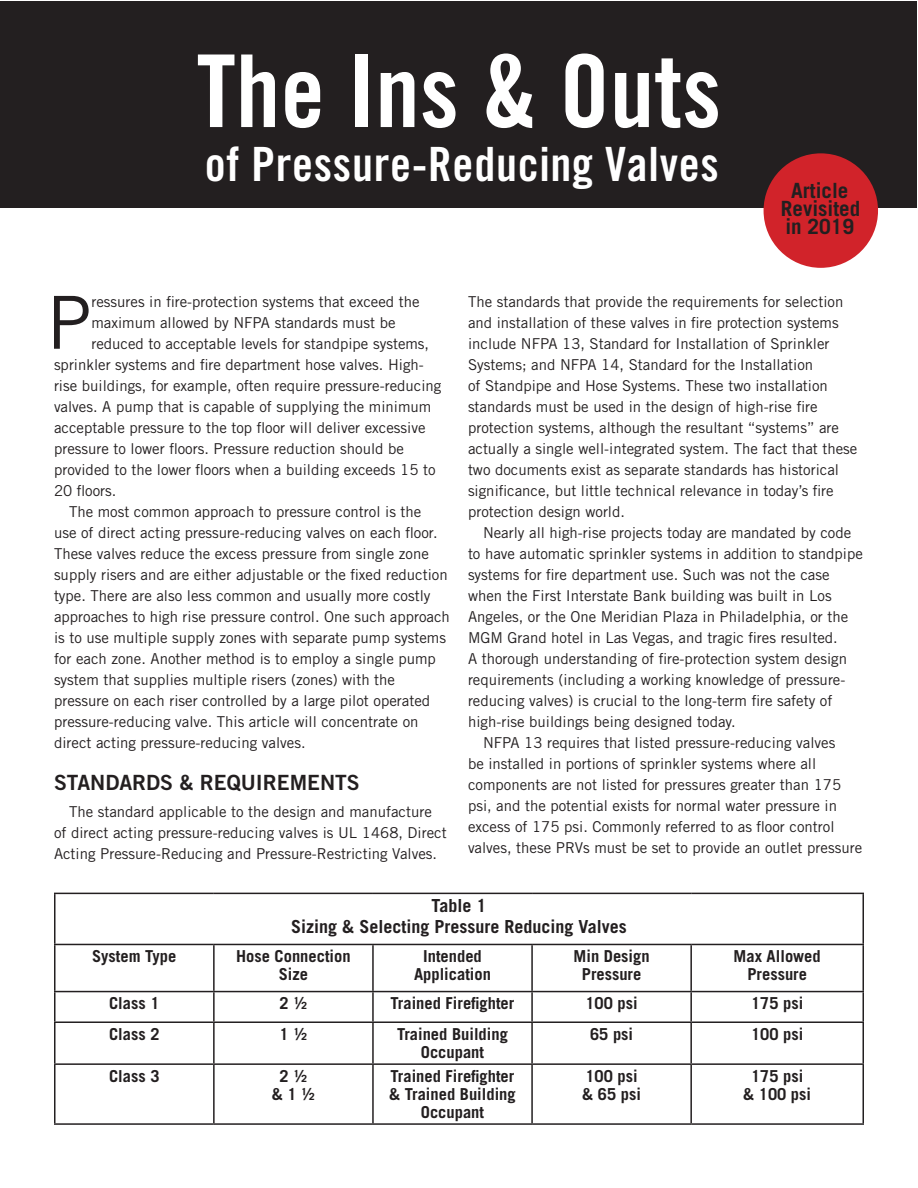
<style>
.page{position:relative;width:918px;height:1188px;background:#fff}
.page>*{position:absolute;margin:0;border:0;box-sizing:border-box;transform-origin:0 0}
.t1{font:100.5px "Trade Gothic LT Std Bd Cn 20";color:#fff}
.t2{font:73.2px "Trade Gothic LT Std";color:#231f20}
.t3{font:47.25px "Trade Gothic LT Std Bd Cn 20";letter-spacing:.015em;color:#fff}
.t4{font:21px "Trade Gothic LT Std Bd 2";color:#231f20}
.t5{font:700 21px/18px "Trade Gothic LT Std";color:#231f20;text-align:center}
.t6{font:700 18px "Trade Gothic LT Std";color:#231f20}
.t7{font:700 16.5px/18px "Trade Gothic LT Std";color:#231f20;text-align:center}
.t8{font:15px/21px "Trade Gothic LT Std";color:#231f20}
</style>
<div class="page">
<div style="left:1px;top:1px;width:916px;height:206px;background:#231f20"></div>
<div style="left:764px;top:153px;width:114px;height:115px;background:#d1232a;border-radius:50%"></div>
<hr style="left:54px;top:893px;width:160px;height:1px;background:#231f20">
<hr style="left:54px;top:894px;width:2px;height:50px;background:#231f20">
<hr style="left:214px;top:893px;width:159px;height:1px;background:#231f20">
<hr style="left:373px;top:893px;width:159px;height:1px;background:#231f20">
<hr style="left:532px;top:893px;width:159px;height:1px;background:#231f20">
<hr style="left:691px;top:893px;width:173px;height:1px;background:#231f20">
<hr style="left:862px;top:894px;width:2px;height:50px;background:#231f20">
<hr style="left:54px;top:944px;width:160px;height:1px;background:#231f20">
<hr style="left:54px;top:945px;width:2px;height:46px;background:#231f20">
<hr style="left:214px;top:944px;width:159px;height:1px;background:#231f20">
<hr style="left:213px;top:945px;width:2px;height:46px;background:#231f20">
<hr style="left:373px;top:944px;width:159px;height:1px;background:#231f20">
<hr style="left:372px;top:945px;width:2px;height:46px;background:#231f20">
<hr style="left:532px;top:944px;width:159px;height:1px;background:#231f20">
<hr style="left:531px;top:945px;width:2px;height:46px;background:#231f20">
<hr style="left:691px;top:944px;width:173px;height:1px;background:#231f20">
<hr style="left:690px;top:945px;width:2px;height:46px;background:#231f20">
<hr style="left:862px;top:945px;width:2px;height:46px;background:#231f20">
<hr style="left:54px;top:991px;width:160px;height:1px;background:#231f20">
<hr style="left:54px;top:992px;width:2px;height:29px;background:#231f20">
<hr style="left:214px;top:991px;width:159px;height:1px;background:#231f20">
<hr style="left:213px;top:992px;width:2px;height:29px;background:#231f20">
<hr style="left:373px;top:991px;width:159px;height:1px;background:#231f20">
<hr style="left:372px;top:992px;width:2px;height:29px;background:#231f20">
<hr style="left:532px;top:991px;width:159px;height:1px;background:#231f20">
<hr style="left:531px;top:992px;width:2px;height:29px;background:#231f20">
<hr style="left:691px;top:991px;width:173px;height:1px;background:#231f20">
<hr style="left:690px;top:992px;width:2px;height:29px;background:#231f20">
<hr style="left:862px;top:992px;width:2px;height:29px;background:#231f20">
<hr style="left:54px;top:1021px;width:160px;height:2px;background:#231f20">
<hr style="left:54px;top:1023px;width:2px;height:40px;background:#231f20">
<hr style="left:214px;top:1021px;width:159px;height:2px;background:#231f20">
<hr style="left:213px;top:1023px;width:2px;height:40px;background:#231f20">
<hr style="left:373px;top:1021px;width:159px;height:2px;background:#231f20">
<hr style="left:372px;top:1023px;width:2px;height:40px;background:#231f20">
<hr style="left:532px;top:1021px;width:159px;height:2px;background:#231f20">
<hr style="left:531px;top:1023px;width:2px;height:40px;background:#231f20">
<hr style="left:691px;top:1021px;width:173px;height:2px;background:#231f20">
<hr style="left:690px;top:1023px;width:2px;height:40px;background:#231f20">
<hr style="left:862px;top:1023px;width:2px;height:40px;background:#231f20">
<hr style="left:54px;top:1063px;width:160px;height:2px;background:#231f20">
<hr style="left:54px;top:1065px;width:2px;height:58px;background:#231f20">
<hr style="left:214px;top:1063px;width:159px;height:2px;background:#231f20">
<hr style="left:213px;top:1065px;width:2px;height:58px;background:#231f20">
<hr style="left:373px;top:1063px;width:159px;height:2px;background:#231f20">
<hr style="left:372px;top:1065px;width:2px;height:58px;background:#231f20">
<hr style="left:532px;top:1063px;width:159px;height:2px;background:#231f20">
<hr style="left:531px;top:1065px;width:2px;height:58px;background:#231f20">
<hr style="left:691px;top:1063px;width:173px;height:2px;background:#231f20">
<hr style="left:690px;top:1065px;width:2px;height:58px;background:#231f20">
<hr style="left:862px;top:1065px;width:2px;height:58px;background:#231f20">
<hr style="left:54px;top:1123px;width:160px;height:2px;background:#231f20">
<hr style="left:214px;top:1123px;width:159px;height:2px;background:#231f20">
<hr style="left:373px;top:1123px;width:159px;height:2px;background:#231f20">
<hr style="left:532px;top:1123px;width:159px;height:2px;background:#231f20">
<hr style="left:691px;top:1123px;width:173px;height:2px;background:#231f20">
<p class="t1" style="left:197px;top:30px;width:526px">The Ins &amp; Outs</p>
<p class="t3" style="left:205px;top:136px;width:516px">of Pressure-Reducing Valves</p>
<p class="t5" style="left:781px;top:181px;width:81px">Article<br>Revisited in 2019</p>
<p class="t2" style="left:47px;top:278px;width:46px">P</p>
<p class="t8" style="left:91px;top:291px;width:330px">ressures in fire-protection systems that exceed the</p>
<p class="t8" style="left:91px;top:312px;width:306px">maximum allowed by NFPA standards must be</p>
<p class="t8" style="left:91px;top:333px;width:339px">reduced to acceptable levels for standpipe systems,</p>
<p class="t8" style="left:54px;top:354px;width:371px">sprinkler systems and fire department hose valves. High-</p>
<p class="t8" style="left:54px;top:375px;width:389px">rise buildings, for example, often require pressure-reducing</p>
<p class="t8" style="left:54px;top:396px;width:379px">valves. A pump that is capable of supplying the minimum</p>
<p class="t8" style="left:54px;top:417px;width:373px">acceptable pressure to the top floor will deliver excessive</p>
<p class="t8" style="left:54px;top:438px;width:351px">pressure to lower floors. Pressure reduction should be</p>
<p class="t8" style="left:54px;top:459px;width:383px">provided to the lower floors when a building exceeds 15 to</p>
<p class="t8" style="left:54px;top:480px;width:64px">20 floors.</p>
<p class="t8" style="left:54px;top:501px;width:397px;text-indent:15px">The most common approach to pressure control is the<br>use of direct acting pressure-reducing valves on each floor.<br>These valves reduce the excess pressure from single zone supply risers and are either adjustable or the fixed reduction type. There are also less common and usually more costly approaches to high rise pressure control. One such approach is to use multiple supply zones with separate pump systems for each zone. Another method is to employ a single pump system that supplies multiple risers (zones) with the pressure on each riser controlled by a large pilot operated pressure-reducing valve. This article will concentrate on direct acting pressure-reducing valves.</p>
<p class="t4" style="left:54px;top:769px;width:307px">STANDARDS &amp; REQUIREMENTS</p>
<p class="t8" style="left:54px;top:801px;width:394px;text-indent:15px">The standard applicable to the design and manufacture of direct acting pressure-reducing valves is UL 1468, Direct<br>Acting Pressure-Reducing and Pressure-Restricting Valves.</p>
<p class="t8" style="left:468px;top:291px;width:391px">The standards that provide the requirements for selection and installation of these valves in fire protection systems include NFPA 13, Standard for Installation of Sprinkler Systems; and NFPA 14, Standard for the Installation<br>of Standpipe and Hose Systems. These two installation standards must be used in the design of high-rise fire protection systems, although the resultant “systems” are actually a single well-integrated system. The fact that these two documents exist as separate standards has historical significance, but little technical relevance in today’s fire protection design world.</p>
<p class="t8" style="left:468px;top:522px;width:396px;text-indent:15px">Nearly all high-rise projects today are mandated by code to have automatic sprinkler systems in addition to standpipe systems for fire department use. Such was not the case when the First Interstate Bank building was built in Los Angeles, or the One Meridian Plaza in Philadelphia, or the MGM Grand hotel in Las Vegas, and tragic fires resulted.<br>A thorough understanding of fire-protection system design requirements (including a working knowledge of pressure&shy;reducing valves) is crucial to the long-term fire safety of high-rise buildings being designed today.</p>
<p class="t8" style="left:468px;top:732px;width:396px;text-indent:15px">NFPA 13 requires that listed pressure-reducing valves<br>be installed in portions of sprinkler systems where all components are not listed for pressures greater than 175 psi, and the potential exists for normal water pressure in excess of 175 psi. Commonly referred to as floor control valves, these PRVs must be set to provide an outlet pressure</p>
<p class="t6" style="left:431px;top:895px;width:57px">Table 1</p>
<p class="t6" style="left:291px;top:916px;width:337px">Sizing &amp; Selecting Pressure Reducing Valves</p>
<p class="t7" style="left:92px;top:947px;width:86px">System Type</p>
<p class="t7" style="left:236px;top:947px;width:116px">Hose Connection<br>Size</p>
<p class="t7" style="left:414px;top:947px;width:79px">Intended<br>Application</p>
<p class="t7" style="left:574px;top:947px;width:78px">Min Design<br>Pressure</p>
<p class="t7" style="left:734px;top:947px;width:89px">Max Allowed<br>Pressure</p>
<p class="t7" style="left:109px;top:994px;width:52px">Class 1</p>
<p class="t7" style="left:280px;top:994px;width:29px">2 1/2</p>
<p class="t7" style="left:391px;top:994px;width:125px">Trained Firefighter</p>
<p class="t7" style="left:585px;top:994px;width:54px">100 psi</p>
<p class="t7" style="left:751px;top:994px;width:54px">175 psi</p>
<p class="t7" style="left:109px;top:1025px;width:52px">Class 2</p>
<p class="t7" style="left:280px;top:1025px;width:29px">1 1/2</p>
<p class="t7" style="left:397px;top:1025px;width:112px">Trained Building<br>Occupant</p>
<p class="t7" style="left:590px;top:1025px;width:45px">65 psi</p>
<p class="t7" style="left:751px;top:1025px;width:54px">100 psi</p>
<p class="t7" style="left:109px;top:1067px;width:52px">Class 3</p>
<p class="t7" style="left:272px;top:1067px;width:45px">2 1/2<br>&amp; 1 1/2</p>
<p class="t7" style="left:389px;top:1067px;width:128px">Trained Firefighter &amp; Trained Building<br>Occupant</p>
<p class="t7" style="left:585px;top:1067px;width:54px">100 psi</p>
<p class="t7" style="left:743px;top:1067px;width:69px">175 psi<br>&amp; 100 psi</p>
<p class="t7" style="left:582px;top:1085px;width:60px">&amp; 65 psi</p>
</div>
